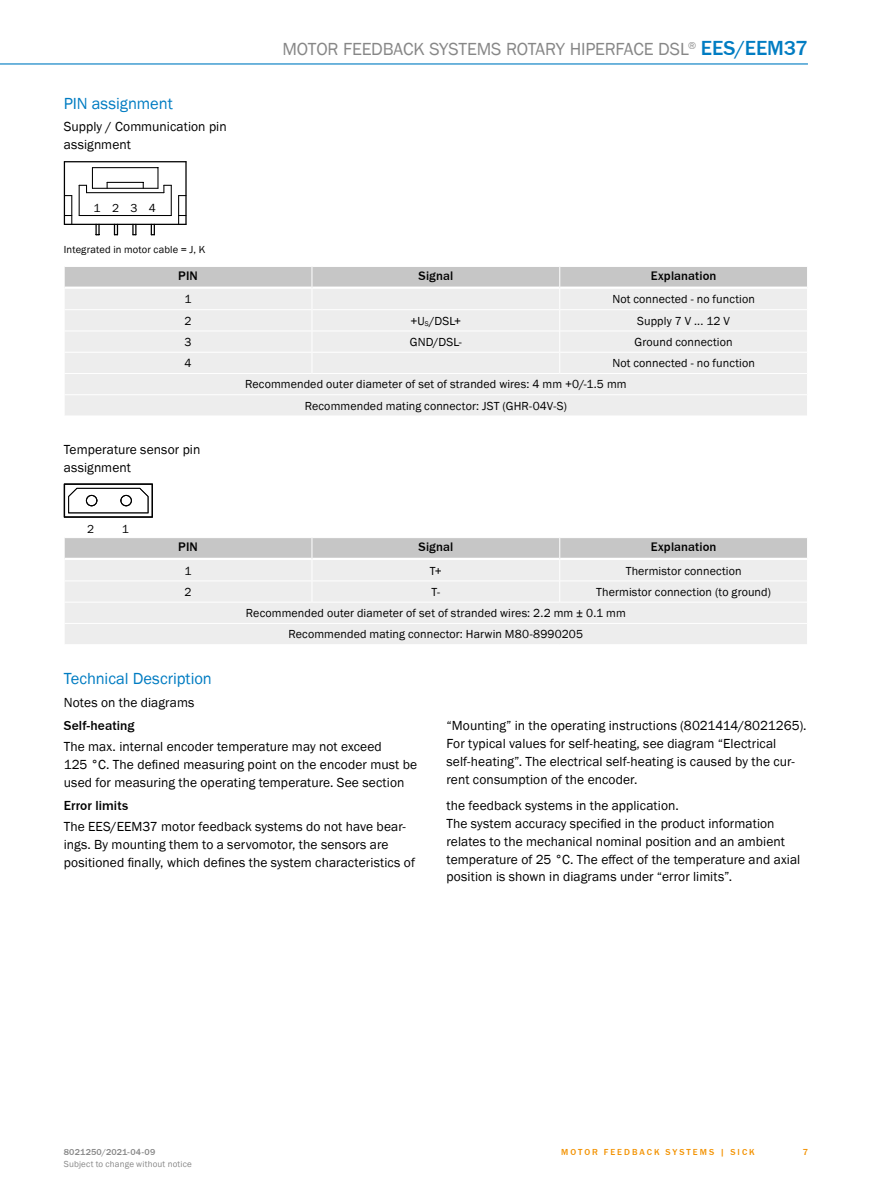
<style>
.page{position:relative;width:893px;height:1188px;background:#fff}
.page>*{position:absolute;margin:0;border:0;box-sizing:border-box;transform-origin:0 0}
.t1{font:18px "SICK Franklin";letter-spacing:-.01em;color:#878787}
.t2{font:16.5px "SICK Franklin";color:#007cc2}
.t3{font:13.5px/17.9px "SICK Franklin";letter-spacing:.005em;color:#000}
.t4{font:500 13.5px "SICK Franklin";letter-spacing:.005em;color:#000}
.t5{font:500 12.75px "SICK Franklin";letter-spacing:.01em;color:#000}
.t6{font:12px "SICK Franklin";letter-spacing:.01em;color:#000}
.t7{font:10.5px "SICK Franklin";letter-spacing:.015em;color:#000}
.t8{font:9px "SICK Franklin";letter-spacing:.02em;color:#878787}
.t9{font:500 9px "SICK Franklin";letter-spacing:.22em;color:#f39200}
.t10{font:500 9px "SICK Franklin";letter-spacing:.02em;color:#878787}
.s1{font-weight:500;font-size:21px;color:#007cc2}
</style>
<div class="page">
<hr style="left:0;top:63px;width:808px;height:2px;background:#007cc2">
<hr style="left:64px;top:162px;width:1px;height:62px;background:#000">
<hr style="left:79px;top:185px;width:1px;height:31px;background:#000">
<svg style="left:95px;top:225px;width:5px;height:10px"></svg>
<hr style="left:64px;top:224px;width:122px;height:1px;background:#000">
<hr style="left:79px;top:215px;width:92px;height:1px;background:#000">
<svg style="left:114px;top:225px;width:4px;height:10px"></svg>
<svg style="left:65px;top:195px;width:7px;height:29px"></svg>
<hr style="left:87px;top:192px;width:77px;height:1px;background:#000">
<hr style="left:92px;top:188px;width:66px;height:1px;background:#000">
<svg style="left:132px;top:225px;width:4px;height:10px"></svg>
<svg style="left:79px;top:168px;width:14px;height:25px"></svg>
<hr style="left:107px;top:182px;width:36px;height:1px;background:#000">
<svg style="left:151px;top:225px;width:4px;height:10px"></svg>
<hr style="left:92px;top:167px;width:66px;height:1px;background:#000">
<hr style="left:64px;top:161px;width:122px;height:1px;background:#000">
<svg style="left:157px;top:168px;width:14px;height:25px"></svg>
<hr style="left:171px;top:185px;width:1px;height:31px;background:#000">
<svg style="left:178px;top:195px;width:7px;height:29px"></svg>
<hr style="left:185px;top:162px;width:2px;height:62px;background:#000">
<svg style="left:64px;top:267px;width:743px;height:149px;background:#e8e8e8"></svg>
<svg style="left:64px;top:484px;width:89px;height:34px"></svg>
<svg style="left:64px;top:538px;width:743px;height:106px;background:#e6e6e6"></svg>
<p class="t2" style="left:64px;top:93px;width:110px">PIN assignment</p>
<p class="t3" style="left:64px;top:118px;width:164px">Supply / Communication pin assignment</p>
<h1 class="t1" style="left:282px;top:38px;width:527px">MOTOR FEEDBACK SYSTEMS ROTARY HIPERFACE DSL<sup>®</sup> <span class="s1">EES/EEM37</span></h1>
<p class="t6" style="left:93px;top:201px;width:64px">1234</p>
<p class="t7" style="left:64px;top:243px;width:143px">Integrated in motor cable = J, K</p>
<p class="t5" style="left:178px;top:268px;width:21px">PIN</p>
<p class="t5" style="left:419px;top:268px;width:36px">Signal</p>
<p class="t5" style="left:651px;top:268px;width:67px">Explanation</p>
<p class="t6" style="left:185px;top:292px;width:9px">1</p>
<p class="t6" style="left:612px;top:292px;width:144px">Not connected - no function</p>
<p class="t6" style="left:185px;top:313px;width:9px">2</p>
<p class="t6" style="left:410px;top:313px;width:52px">+U<sub>S</sub>/DSL+</p>
<p class="t6" style="left:637px;top:313px;width:94px">Supply 7 V ... 12 V</p>
<p class="t6" style="left:185px;top:335px;width:9px">3</p>
<p class="t6" style="left:410px;top:335px;width:53px">GND/DSL-</p>
<p class="t6" style="left:635px;top:335px;width:100px">Ground connection</p>
<p class="t6" style="left:185px;top:356px;width:9px">4</p>
<p class="t6" style="left:612px;top:356px;width:144px">Not connected - no function</p>
<p class="t6" style="left:245px;top:377px;width:383px">Recommended outer diameter of set of stranded wires: 4 mm +0/-1.5 mm</p>
<p class="t6" style="left:305px;top:398px;width:264px">Recommended mating connector: JST (GHR-04V-S)</p>
<p class="t3" style="left:64px;top:441px;width:138px">Temperature sensor pin assignment</p>
<p class="t6" style="left:87px;top:522px;width:9px">2</p>
<p class="t6" style="left:122px;top:522px;width:9px">1</p>
<p class="t5" style="left:178px;top:539px;width:21px">PIN</p>
<p class="t5" style="left:419px;top:539px;width:36px">Signal</p>
<p class="t5" style="left:651px;top:539px;width:67px">Explanation</p>
<p class="t6" style="left:185px;top:563px;width:9px">1</p>
<p class="t6" style="left:430px;top:563px;width:14px">T+</p>
<p class="t6" style="left:626px;top:563px;width:117px">Thermistor connection</p>
<p class="t6" style="left:185px;top:584px;width:9px">2</p>
<p class="t6" style="left:432px;top:584px;width:10px">T-</p>
<p class="t6" style="left:596px;top:584px;width:176px">Thermistor connection (to ground)</p>
<p class="t6" style="left:246px;top:606px;width:381px">Recommended outer diameter of set of stranded wires: 2.2 mm ± 0.1 mm</p>
<p class="t6" style="left:288px;top:627px;width:296px">Recommended mating connector: Harwin M80-8990205</p>
<p class="t2" style="left:64px;top:668px;width:150px">Technical Description</p>
<p class="t3" style="left:64px;top:694px;width:132px">Notes on the diagrams</p>
<p class="t4" style="left:64px;top:717px;width:72px">Self-heating</p>
<p class="t3" style="left:64px;top:738px;width:355px">The max. internal encoder temperature may not exceed<br>125 °C. The defined measuring point on the encoder must be used for measuring the operating temperature. See section</p>
<p class="t3" style="left:446px;top:717px;width:362px">“Mounting” in the operating instructions (8021414/8021265).<br>For typical values for self-heating, see diagram “Electrical self-heating”. The electrical self-heating is caused by the cur&shy;rent consumption of the encoder.</p>
<p class="t4" style="left:64px;top:797px;width:66px">Error limits</p>
<p class="t3" style="left:64px;top:818px;width:353px">The EES/EEM37 motor feedback systems do not have bear&shy;ings. By mounting them to a servomotor, the sensors are positioned finally, which defines the system characteristics of</p>
<p class="t3" style="left:446px;top:797px;width:355px">the feedback systems in the application.<br>The system accuracy specified in the product information relates to the mechanical nominal position and an ambient temperature of 25 °C. The effect of the temperature and axial position is shown in diagrams under “error limits”.</p>
<p class="t10" style="left:64px;top:1146px;width:93px">8021250/2021-04-09</p>
<p class="t9" style="left:561px;top:1146px;width:188px">Motor feedback system s | SICK</p>
<p class="t8" style="left:64px;top:1159px;width:130px">Subject to change without notice</p>
<p class="t9" style="left:803px;top:1146px;width:7px">7</p>
</div>
